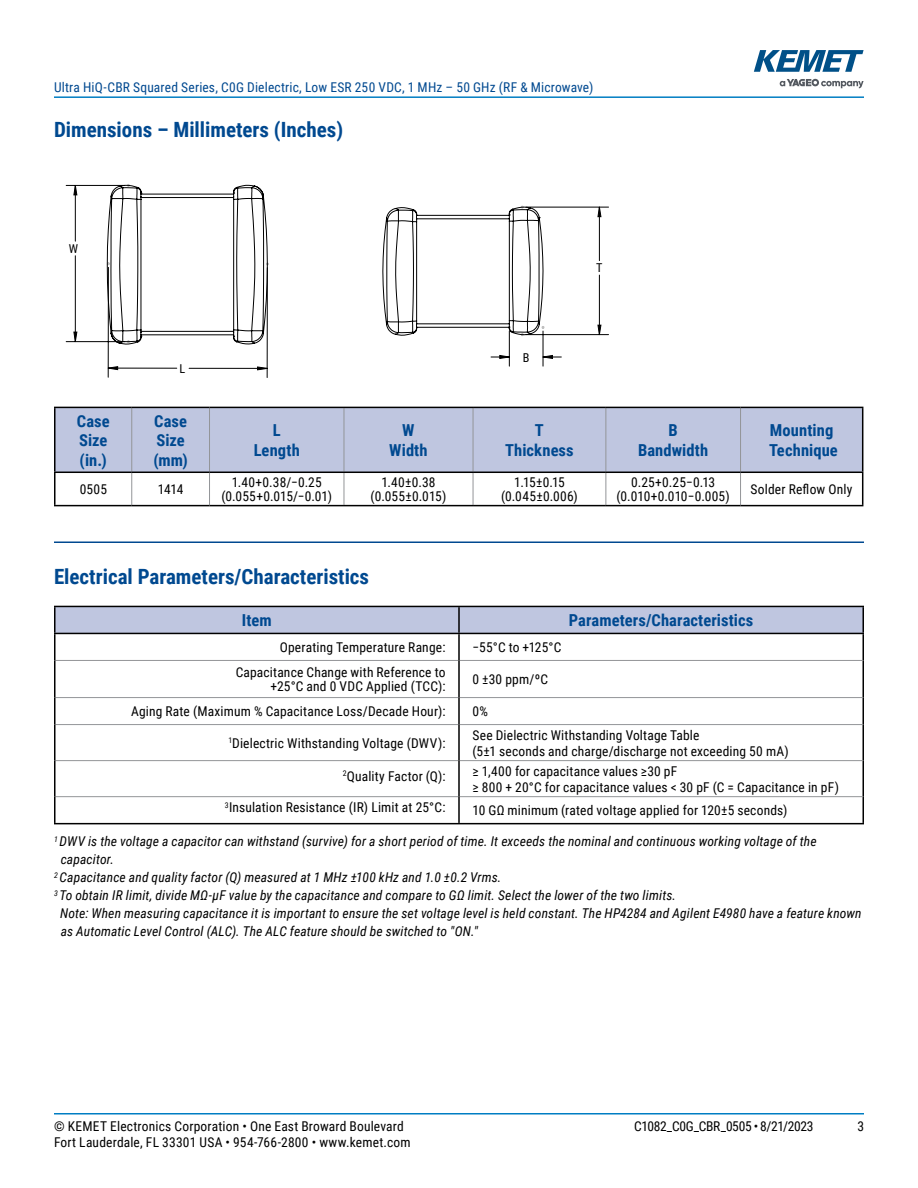
<style>
.page{position:relative;width:918px;height:1188px;background:#fff}
.page>*{position:absolute;margin:0;border:0;box-sizing:border-box;transform-origin:0 0}
.t1{font:700 21px "Roboto Condensed";color:#004990}
.t2{font:700 16.5px/19.5px "Roboto Condensed";letter-spacing:.005em;color:#004990;text-align:center}
.t3{font:13.5px/13.5px "Roboto Condensed";letter-spacing:.01em;color:#000;text-align:center}
.t4{font:italic 13.5px "Roboto Condensed";letter-spacing:.01em;color:#000}
.t5{font:13.5px "Roboto Condensed";letter-spacing:.015em;color:#004990}
.t6{font:13.5px "Roboto Condensed";letter-spacing:-.025em;color:#000}
.t7{font:12.15px "Roboto Condensed";color:#000}
</style>
<div class="page">
<hr style="left:54px;top:1113px;width:810px;height:2px;background:#007dc3">
<hr style="left:54px;top:96px;width:810px;height:2px;background:#007dc3">
<svg style="left:780px;top:79px;width:84px;height:9px"></svg>
<svg style="left:754px;top:50px;width:110px;height:22px"></svg>
<hr style="left:54px;top:542px;width:810px;height:1px;background:#004990">
<hr style="left:66px;top:185px;width:59px;height:1px;background:#000">
<hr style="left:66px;top:341px;width:59px;height:1px;background:#000">
<hr style="left:108px;top:267px;width:1px;height:110px;background:#000">
<hr style="left:267px;top:268px;width:1px;height:110px;background:#000">
<hr style="left:526px;top:207px;width:83px;height:1px;background:#000">
<hr style="left:526px;top:334px;width:83px;height:1px;background:#000">
<svg style="left:74px;top:185px;width:527px;height:185px"></svg>
<svg style="left:106px;top:184px;width:163px;height:161px"></svg>
<svg style="left:382px;top:205px;width:163px;height:132px"></svg>
<div style="left:56px;top:408px;width:806px;height:64px;background:#bfc6e0"></div>
<hr style="left:131px;top:408px;width:1px;height:64px;background:#939598">
<hr style="left:209px;top:408px;width:1px;height:64px;background:#939598">
<hr style="left:344px;top:408px;width:1px;height:64px;background:#939598">
<hr style="left:473px;top:408px;width:1px;height:64px;background:#939598">
<hr style="left:606px;top:408px;width:1px;height:64px;background:#939598">
<hr style="left:740px;top:408px;width:1px;height:64px;background:#939598">
<hr style="left:131px;top:473px;width:1px;height:32px;background:#939598">
<hr style="left:209px;top:473px;width:1px;height:32px;background:#939598">
<hr style="left:344px;top:473px;width:1px;height:32px;background:#939598">
<hr style="left:473px;top:473px;width:1px;height:32px;background:#939598">
<hr style="left:606px;top:473px;width:1px;height:32px;background:#939598">
<hr style="left:740px;top:473px;width:1px;height:32px;background:#939598">
<hr style="left:862px;top:408px;width:1px;height:64px;background:#000">
<hr style="left:862px;top:473px;width:1px;height:32px;background:#000">
<hr style="left:54px;top:407px;width:78px;height:1px;background:#000">
<hr style="left:54px;top:408px;width:2px;height:64px;background:#000">
<hr style="left:132px;top:407px;width:78px;height:1px;background:#000">
<hr style="left:210px;top:407px;width:134px;height:1px;background:#000">
<hr style="left:344px;top:407px;width:129px;height:1px;background:#000">
<hr style="left:473px;top:407px;width:133px;height:1px;background:#000">
<hr style="left:606px;top:407px;width:135px;height:1px;background:#000">
<hr style="left:741px;top:407px;width:122px;height:1px;background:#000">
<hr style="left:54px;top:472px;width:78px;height:1px;background:#000">
<hr style="left:54px;top:473px;width:2px;height:32px;background:#000">
<hr style="left:132px;top:472px;width:78px;height:1px;background:#000">
<hr style="left:210px;top:472px;width:134px;height:1px;background:#000">
<hr style="left:344px;top:472px;width:129px;height:1px;background:#000">
<hr style="left:473px;top:472px;width:133px;height:1px;background:#000">
<hr style="left:606px;top:472px;width:135px;height:1px;background:#000">
<hr style="left:741px;top:472px;width:122px;height:1px;background:#000">
<hr style="left:54px;top:505px;width:78px;height:1px;background:#000">
<hr style="left:132px;top:505px;width:78px;height:1px;background:#000">
<hr style="left:210px;top:505px;width:134px;height:1px;background:#000">
<hr style="left:344px;top:505px;width:129px;height:1px;background:#000">
<hr style="left:473px;top:505px;width:133px;height:1px;background:#000">
<hr style="left:606px;top:505px;width:135px;height:1px;background:#000">
<hr style="left:741px;top:505px;width:122px;height:1px;background:#000">
<svg style="left:56px;top:607px;width:806px;height:26px;background:#bbc2db"></svg>
<hr style="left:862px;top:634px;width:2px;height:26px;background:#000">
<hr style="left:862px;top:660px;width:2px;height:38px;background:#000">
<hr style="left:862px;top:698px;width:2px;height:27px;background:#000">
<hr style="left:862px;top:725px;width:2px;height:36px;background:#000">
<hr style="left:862px;top:761px;width:2px;height:36px;background:#000">
<hr style="left:862px;top:797px;width:2px;height:26px;background:#000">
<hr style="left:459px;top:823px;width:405px;height:1px;background:#000">
<hr style="left:56px;top:660px;width:402px;height:1px;background:#939598">
<hr style="left:460px;top:660px;width:402px;height:1px;background:#939598">
<hr style="left:56px;top:697px;width:402px;height:1px;background:#939598">
<hr style="left:460px;top:697px;width:402px;height:1px;background:#939598">
<hr style="left:56px;top:724px;width:402px;height:1px;background:#939598">
<hr style="left:460px;top:724px;width:402px;height:1px;background:#939598">
<hr style="left:56px;top:760px;width:402px;height:1px;background:#939598">
<hr style="left:460px;top:760px;width:402px;height:1px;background:#939598">
<hr style="left:56px;top:796px;width:402px;height:1px;background:#939598">
<hr style="left:460px;top:796px;width:402px;height:1px;background:#939598">
<hr style="left:458px;top:607px;width:2px;height:26px;background:#000">
<hr style="left:54px;top:634px;width:2px;height:26px;background:#000">
<hr style="left:458px;top:634px;width:2px;height:26px;background:#000">
<hr style="left:54px;top:660px;width:2px;height:38px;background:#000">
<hr style="left:458px;top:660px;width:2px;height:38px;background:#000">
<hr style="left:54px;top:698px;width:2px;height:27px;background:#000">
<hr style="left:458px;top:698px;width:2px;height:27px;background:#000">
<hr style="left:54px;top:725px;width:2px;height:36px;background:#000">
<hr style="left:458px;top:725px;width:2px;height:36px;background:#000">
<hr style="left:54px;top:761px;width:2px;height:36px;background:#000">
<hr style="left:458px;top:761px;width:2px;height:36px;background:#000">
<hr style="left:54px;top:797px;width:2px;height:26px;background:#000">
<hr style="left:458px;top:797px;width:2px;height:26px;background:#000">
<hr style="left:54px;top:823px;width:405px;height:1px;background:#000">
<hr style="left:54px;top:606px;width:405px;height:1px;background:#000">
<hr style="left:54px;top:607px;width:2px;height:26px;background:#000">
<hr style="left:459px;top:606px;width:405px;height:1px;background:#000">
<hr style="left:862px;top:607px;width:2px;height:26px;background:#000">
<hr style="left:54px;top:633px;width:405px;height:1px;background:#000">
<hr style="left:459px;top:633px;width:405px;height:1px;background:#000">
<p class="t5" style="left:54px;top:78px;width:541px">Ultra HiQ-CBR Squared Series, C0G Dielectric, Low ESR 250 VDC, 1 MHz – 50 GHz (RF &amp; Microwave)</p>
<h1 class="t1" style="left:54px;top:115px;width:291px">Dimensions – Millimeters (Inches)</h1>
<p class="t7" style="left:69px;top:240px;width:11px">W</p>
<p class="t7" style="left:180px;top:360px;width:7px">L</p>
<p class="t7" style="left:523px;top:349px;width:8px">B</p>
<p class="t7" style="left:596px;top:260px;width:8px">T</p>
<p class="t2" style="left:77px;top:410px;width:34px;text-align:left">Case<br>Size (in.)</p>
<p class="t2" style="left:154px;top:410px;width:36px;text-align:left">Case<br>Size (mm)</p>
<p class="t2" style="left:254px;top:420px;width:48px">L<br>Length</p>
<p class="t2" style="left:389px;top:420px;width:40px">W<br>Width</p>
<p class="t2" style="left:505px;top:420px;width:70px">T<br>Thickness</p>
<p class="t2" style="left:638px;top:420px;width:72px">B<br>Bandwidth</p>
<p class="t2" style="left:769px;top:420px;width:70px;text-align:left">Mounting<br>Technique</p>
<p class="t3" style="left:80px;top:482px;width:29px">0505</p>
<p class="t3" style="left:158px;top:482px;width:27px">1414</p>
<p class="t3" style="left:221px;top:475px;width:112px">1.40+0.38/−0.25 (0.055+0.015/−0.01)</p>
<p class="t3" style="left:371px;top:475px;width:77px">1.40±0.38 (0.055±0.015)</p>
<p class="t3" style="left:501px;top:475px;width:78px">1.15±0.15 (0.045±0.006)</p>
<p class="t3" style="left:617px;top:475px;width:115px">0.25+0.25−0.13 (0.010+0.010−0.005)</p>
<p class="t3" style="left:751px;top:482px;width:103px">Solder Reflow Only</p>
<h1 class="t1" style="left:54px;top:561px;width:317px">Electrical Parameters/Characteristics</h1>
<p class="t2" style="left:242px;top:610px;width:31px">Item</p>
<p class="t2" style="left:569px;top:610px;width:186px">Parameters/Characteristics</p>
<p class="t3" style="left:280px;top:640px;width:167px">Operating Temperature Range:</p>
<p class="t3" style="left:472px;top:640px;width:90px">−55°C to +125°C</p>
<p class="t3" style="left:236px;top:665px;width:211px;text-align:right">Capacitance Change with Reference to +25°C and 0 VDC Applied (TCC):</p>
<p class="t3" style="left:472px;top:672px;width:77px">0 ±30 ppm/ºC</p>
<p class="t3" style="left:131px;top:704px;width:316px">Aging Rate (Maximum % Capacitance Loss/Decade Hour):</p>
<p class="t3" style="left:472px;top:704px;width:17px">0%</p>
<p class="t3" style="left:228px;top:736px;width:219px"><sup>1</sup>Dielectric Withstanding Voltage (DWV):</p>
<p class="t3" style="left:472px;top:726px;width:318px;line-height:16.2px;text-align:left">See Dielectric Withstanding Voltage Table<br>(5±1 seconds and charge/discharge not exceeding 50 mA)</p>
<p class="t3" style="left:343px;top:768px;width:104px"><sup>2</sup>Quality Factor (Q):</p>
<p class="t3" style="left:472px;top:762px;width:368px;line-height:16.2px;text-align:left">≥ 1,400 for capacitance values ≥30 pF<br>≥ 800 + 20°C for capacitance values &lt; 30 pF (C = Capacitance in pF)</p>
<p class="t3" style="left:225px;top:800px;width:222px"><sup>3</sup>Insulation Resistance (IR) Limit at 25°C:</p>
<p class="t3" style="left:472px;top:803px;width:316px">10 GΩ minimum (rated voltage applied for 120±5 seconds)</p>
<p class="t4" style="left:54px;top:832px;width:764px"><sup>1</sup> DWV is the voltage a capacitor can withstand (survive) for a short period of time. It exceeds the nominal and continuous working voltage of the</p>
<p class="t4" style="left:61px;top:850px;width:55px">capacitor.</p>
<p class="t4" style="left:54px;top:868px;width:449px"><sup>2</sup> Capacitance and quality factor (Q) measured at 1 MHz ±100 kHz and 1.0 ±0.2 Vrms.</p>
<p class="t4" style="left:54px;top:886px;width:624px"><sup>3</sup> To obtain IR limit, divide MΩ-µF value by the capacitance and compare to GΩ limit. Select the lower of the two limits.</p>
<p class="t4" style="left:60px;top:904px;width:803px">Note: When measuring capacitance it is important to ensure the set voltage level is held constant. The HP4284 and Agilent E4980 have a feature known</p>
<p class="t4" style="left:61px;top:922px;width:419px">as Automatic Level Control (ALC). The ALC feature should be switched to "ON."</p>
<p class="t3" style="left:54px;top:1119px;width:351px">© KEMET Electronics Corporation • One East Broward Boulevard</p>
<p class="t6" style="left:634px;top:1116px;width:181px">C1082_C0G_CBR_0505 • 8/21/2023</p>
<p class="t3" style="left:857px;top:1119px;width:8px">3</p>
<p class="t3" style="left:54px;top:1135px;width:358px">Fort Lauderdale, FL 33301 USA • 954-766-2800 • www.kemet.com</p>
</div>
